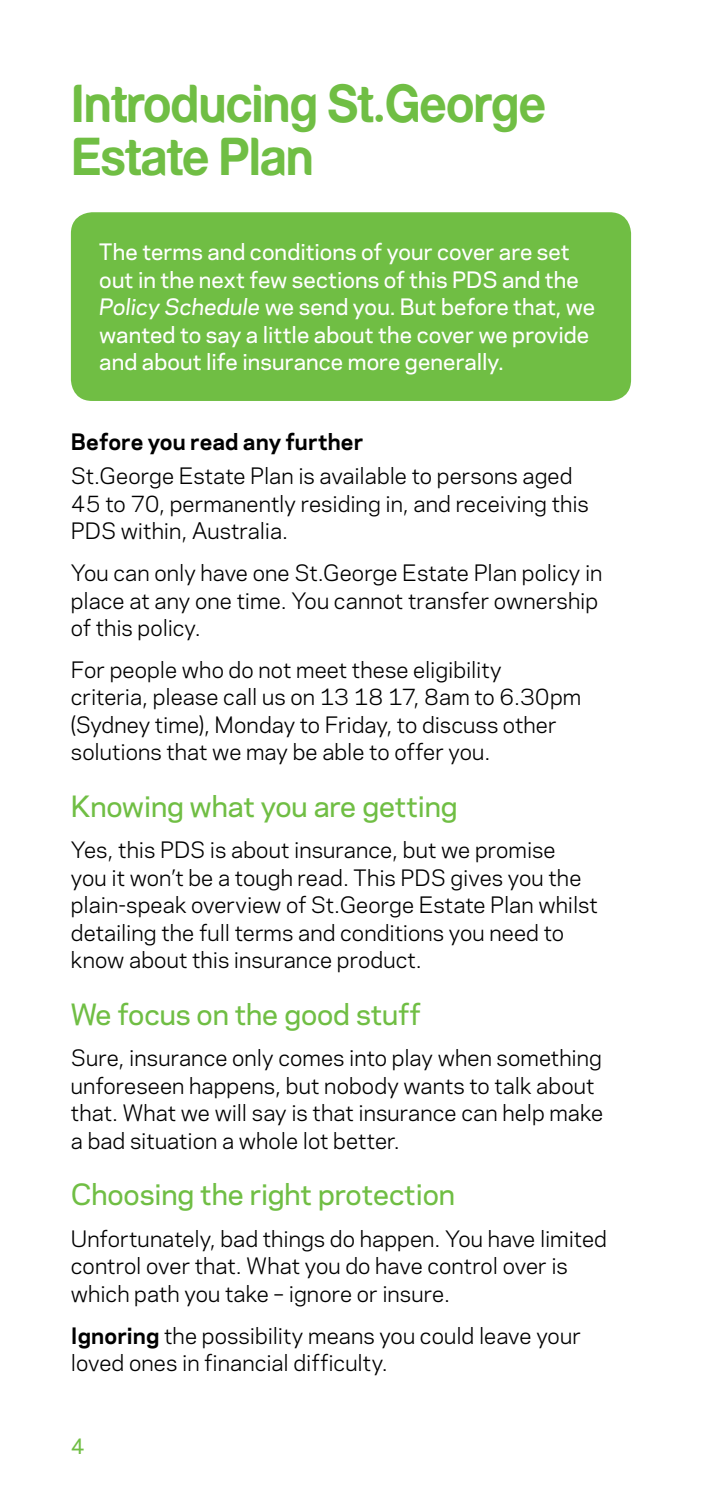
<style>
.page{position:relative;width:702px;height:1489px;background:#fff}
.page>*{position:absolute;margin:0;border:0;box-sizing:border-box;transform-origin:0 0}
.t1{font:47.5px/52.5px "Dragon Bold 2";letter-spacing:-.025em;color:#70be44}
.t2{font:500 27.5px "Polaris";letter-spacing:-.005em;color:#70be44}
.t3{font:21.25px/27.5px "Polaris";color:#000}
.t4{font:500 21.25px/27.5px "Polaris";letter-spacing:.005em;color:#fff}
.t5{font:700 21.25px "Polaris";letter-spacing:.005em;color:#000}
.t6{font:500 20px "Polaris";color:#70be44}
.s1{font-style:italic}
.s2{font-weight:700}
</style>
<div class="page">
<div style="left:71px;top:212px;width:560px;height:189px;background:#70be44;border-radius:21px"></div>
<h1 class="t1" style="left:71px;top:80px;width:476px">Introducing St.George<br>Estate Plan</h1>
<p class="t4" style="left:99px;top:237px;width:497px">The terms and conditions of your cover are set out in the next few sections of this PDS and the <span class="s1">Policy Schedule</span> we send you. But before that, we wanted to say a little about the cover we provide and about life insurance more generally.</p>
<p class="t5" style="left:71px;top:425px;width:294px">Before you read any further</p>
<p class="t3" style="left:71px;top:461px;width:519px">St.George Estate Plan is available to persons aged<br>45 to 70, permanently residing in, and receiving this<br>PDS within, Australia.</p>
<p class="t3" style="left:71px;top:558px;width:533px">You can only have one St.George Estate Plan policy in place at any one time. You cannot transfer ownership of this policy.</p>
<p class="t3" style="left:71px;top:654px;width:512px">For people who do not meet these eligibility criteria, please call us on 13 18 17, 8am to 6.30pm (Sydney time), Monday to Friday, to discuss other solutions that we may be able to offer you.</p>
<p class="t2" style="left:71px;top:785px;width:388px">Knowing what you are getting</p>
<p class="t3" style="left:71px;top:835px;width:528px">Yes, this PDS is about insurance, but we promise<br>you it won’t be a tough read. This PDS gives you the plain-speak overview of St.George Estate Plan whilst detailing the full terms and conditions you need to know about this insurance product.</p>
<p class="t2" style="left:71px;top:993px;width:351px">We focus on the good stuff</p>
<p class="t3" style="left:71px;top:1043px;width:534px">Sure, insurance only comes into play when something unforeseen happens, but nobody wants to talk about that. What we will say is that insurance can help make a bad situation a whole lot better.</p>
<p class="t2" style="left:71px;top:1173px;width:385px">Choosing the right protection</p>
<p class="t3" style="left:71px;top:1223px;width:537px">Unfortunately, bad things do happen. You have limited control over that. What you do have control over is which path you take – ignore or insure.</p>
<p class="t3" style="left:71px;top:1320px;width:511px"><span class="s2">Ignoring</span> the possibility means you could leave your loved ones in financial difficulty.</p>
<p class="t6" style="left:71px;top:1430px;width:16px">4</p>
</div>
